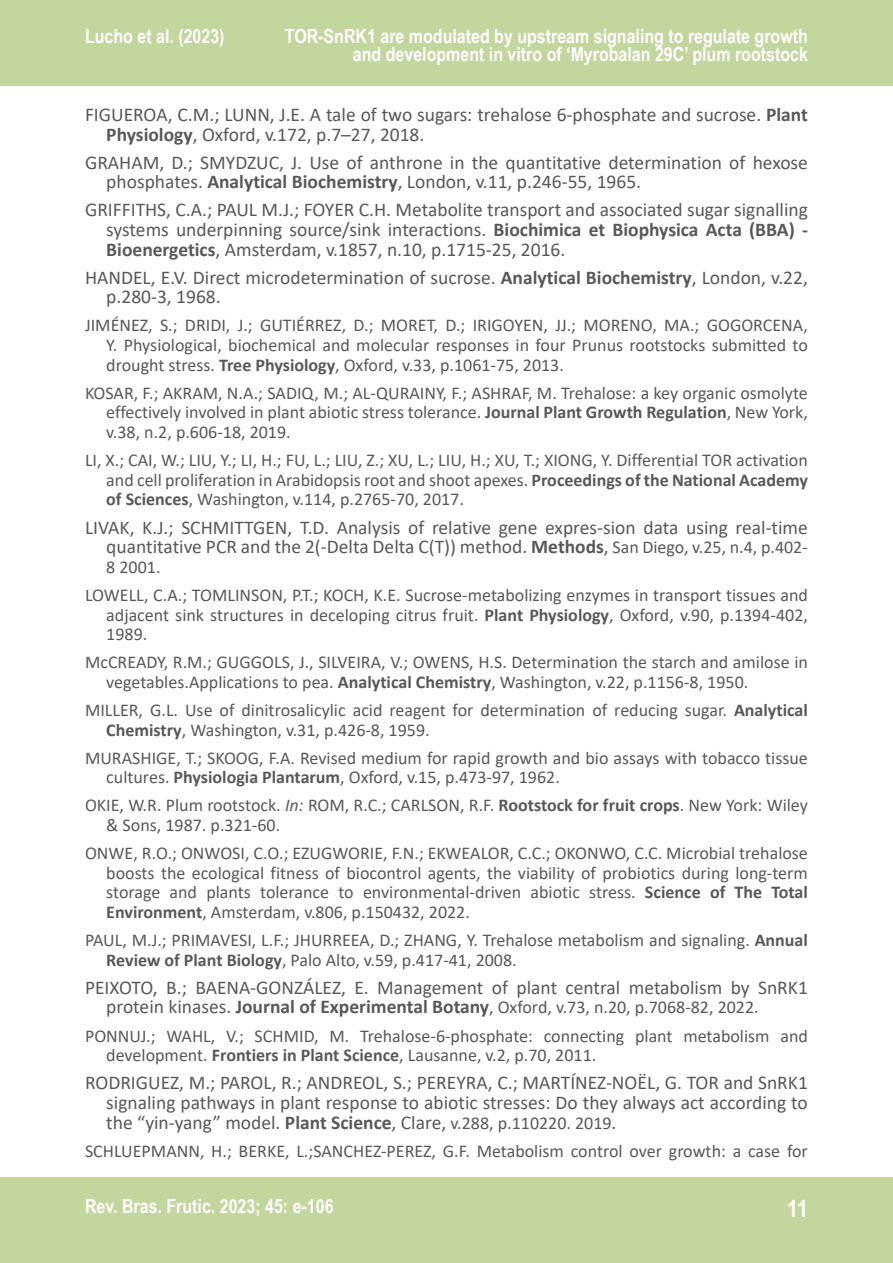
<style>
.page{position:relative;width:893px;height:1263px;background:#fff}
.page>*{position:absolute;margin:0;border:0;box-sizing:border-box;transform-origin:0 0}
.t1{font:700 24px "Arial Narrow";color:#fff}
.Referências{font:19.5px/19.6px "Calibri";color:#57585a}
.t2{font:700 19.5px/18px "Arial Narrow";color:#fff;text-align:right}
.Referências-2{font:18px/19.6px "Calibri";color:#57585a}
.s1{font-weight:700}
.s2{font-size:18px}
.s3{font-style:italic}
.s4{font-size:19.5px}
.s5{font-weight:700;font-size:19.5px}
</style>
<div class="page">
<div style="left:0;top:0;width:893px;height:85px;background:#c3d69e"></div>
<div style="left:0;top:1178px;width:893px;height:85px;background:#c3d69e"></div>
<p class="t2" style="left:85px;top:26px;width:141px">Lucho et al. (2023)</p>
<p class="t2" style="left:285px;top:26px;width:525px">TOR-SnRK1 are modulated by upstream signaling to regulate growth and development in vitro of ‘Myrobalan 29C’ plum rootstock</p>
<p class="Referências" style="left:106px;top:104px;width:703px;text-indent:-21px">FIGUEROA, C.M.; LUNN, J.E. A tale of two sugars: trehalose 6-phosphate and sucrose. <span class="s1">Plant<br>Physiology</span>, Oxford, v.172, p.7–27, 2018.</p>
<p class="Referências" style="left:106px;top:152px;width:703px;text-indent:-21px">GRAHAM, D.; SMYDZUC, J. Use of anthrone in the quantitative determination of hexose phosphates. <span class="s1">Analytical Biochemistry</span>, London, v.11, p.246-55, 1965.</p>
<p class="Referências" style="left:106px;top:200px;width:703px;text-align:justify;text-indent:-21px">GRIFFITHS, C.A.; PAUL M.J.; FOYER C.H. Metabolite transport and associated sugar signalling systems underpinning source/sink interactions. <span class="s1">Biochimica et Biophysica Acta (BBA) - Bioenergetics</span>, Amsterdam, v.1857, n.10, p.1715-25, 2016.</p>
<p class="Referências" style="left:106px;top:267px;width:703px;text-indent:-21px">HANDEL, E.V. Direct microdetermination of sucrose. <span class="s1">Analytical Biochemistry</span>, London, v.22, p.280-3, 1968.</p>
<p class="Referências-2" style="left:106px;top:315px;width:703px;text-align:justify;text-indent:-21px">JIMÉNEZ, S.; DRIDI, J.; GUTIÉRREZ, D.; MORET, D.; IRIGOYEN, JJ.; MORENO, MA.; GOGORCENA, Y. Physiological, biochemical and molecular responses in four Prunus rootstocks submitted to drought stress. <span class="s1">Tree Physiology</span>, Oxford, v.33, p.1061-75, 2013.</p>
<p class="Referências-2" style="left:106px;top:383px;width:703px;text-align:justify;text-indent:-21px">KOSAR, F.; AKRAM, N.A.; SADIQ, M.; AL-QURAINY, F.; ASHRAF, M. Trehalose: a key organic osmolyte effectively involved in plant abiotic stress tolerance. <span class="s1">Journal Plant Growth Regulation</span>, New York, v.38, n.2, p.606-18, 2019.</p>
<p class="Referências-2" style="left:106px;top:450px;width:703px;text-align:justify;text-indent:-21px">LI, X.; CAI, W.; LIU, Y.; LI, H.; FU, L.; LIU, Z.; XU, L.; LIU, H.; XU, T.; XIONG, Y. Differential TOR activation and cell proliferation in Arabidopsis root and shoot apexes. <span class="s1">Proceedings of the National Academy of Sciences</span>, Washington, v.114, p.2765-70, 2017.</p>
<p class="Referências" style="left:85px;top:517px;width:724px;text-align:right">LIVAK, K.J.; SCHMITTGEN, T.D. Analysis of relative gene expres-sion data using real-time quantitative PCR and the 2(-Delta Delta C(T)) method. <span class="s1">Methods</span>, <span class="s2">San Diego, v.25, n.4, p.402-</span></p>
<p class="Referências-2" style="left:106px;top:556px;width:56px">8 2001.</p>
<p class="Referências-2" style="left:106px;top:585px;width:703px;text-align:justify;text-indent:-21px">LOWELL, C.A.; TOMLINSON, P.T.; KOCH, K.E. Sucrose-metabolizing enzymes in transport tissues and adjacent sink structures in deceloping citrus fruit. <span class="s1">Plant Physiology</span>, Oxford, v.90, p.1394-402, 1989.</p>
<p class="Referências-2" style="left:106px;top:652px;width:703px;text-indent:-21px">McCREADY, R.M.; GUGGOLS, J., SILVEIRA, V.; OWENS, H.S. Determination the starch and amilose in vegetables.Applications to pea. <span class="s1">Analytical Chemistry</span>, Washington, v.22, p.1156-8, 1950.</p>
<p class="Referências-2" style="left:106px;top:700px;width:703px;text-indent:-21px">MILLER, G.L. Use of dinitrosalicylic acid reagent for determination of reducing sugar. <span class="s1">Analytical<br>Chemistry</span>, Washington, v.31, p.426-8, 1959.</p>
<p class="Referências-2" style="left:106px;top:747px;width:703px;text-indent:-21px">MURASHIGE, T.; SKOOG, F.A. Revised medium for rapid growth and bio assays with tobacco tissue cultures. <span class="s1">Physiologia Plantarum</span>, Oxford, v.15, p.473-97, 1962.</p>
<p class="Referências-2" style="left:106px;top:795px;width:703px;text-indent:-21px">OKIE, W.R. Plum rootstock. <span class="s3">In:</span> ROM, R.C.; CARLSON, R.F. <span class="s1">Rootstock for fruit crops</span>. New York: Wiley &amp; Sons, 1987. p.321-60.</p>
<p class="Referências-2" style="left:106px;top:843px;width:703px;text-align:justify;text-indent:-21px">ONWE, R.O.; ONWOSI, C.O.; EZUGWORIE, F.N.; EKWEALOR, C.C.; OKONWO, C.C. Microbial trehalose boosts the ecological fitness of biocontrol agents, the viability of probiotics during long-term storage and plants tolerance to environmental-driven abiotic stress. <span class="s1">Science of The Total Environment</span>, Amsterdam, v.806, p.150432, 2022.</p>
<p class="Referências-2" style="left:106px;top:930px;width:703px;text-indent:-21px">PAUL, M.J.; PRIMAVESI, L.F.; JHURREEA, D.; ZHANG, Y. Trehalose metabolism and signaling. <span class="s1">Annual<br>Review of Plant Biology</span>, Palo Alto, v.59, p.417-41, 2008.</p>
<p class="Referências" style="left:85px;top:977px;width:724px">PEIXOTO, B.; BAENA-GONZÁLEZ, E. Management of plant central metabolism by SnRK1</p>
<p class="Referências-2" style="left:106px;top:997px;width:654px"><span class="s4">protein kinases.</span> <span class="s5">Journal of Experimental Botany</span>, Oxford, v.73, n.20, p.7068-82, 2022.</p>
<p class="Referências-2" style="left:106px;top:1025px;width:703px;text-indent:-21px">PONNUJ.; WAHL, V.; SCHMID, M. Trehalose-6-phosphate: connecting plant metabolism and development. <span class="s1">Frontiers in Plant Science</span>, Lausanne, v.2, p.70, 2011.</p>
<p class="Referências" style="left:106px;top:1072px;width:703px;text-align:justify;text-indent:-21px">RODRIGUEZ, M.; PAROL, R.; ANDREOL, S.; PEREYRA, C.; MARTÍNEZ-NOËL, G. TOR and SnRK1 signaling pathways in plant response to abiotic stresses: Do they always act according to the “yin-yang” model. <span class="s1">Plant Science</span>, Clare, <span class="s2">v.288, p.110220. 2019</span>.</p>
<p class="Referências-2" style="left:85px;top:1140px;width:724px">SCHLUEPMANN, H.; BERKE, L.;SANCHEZ-PEREZ, G.F. Metabolism control over growth: a case for</p>
<p class="t2" style="left:85px;top:1196px;width:250px">Rev. Bras. Frutic. 2023; 45: e-106</p>
<h1 class="t1" style="left:787px;top:1190px;width:22px">11</h1>
</div>
